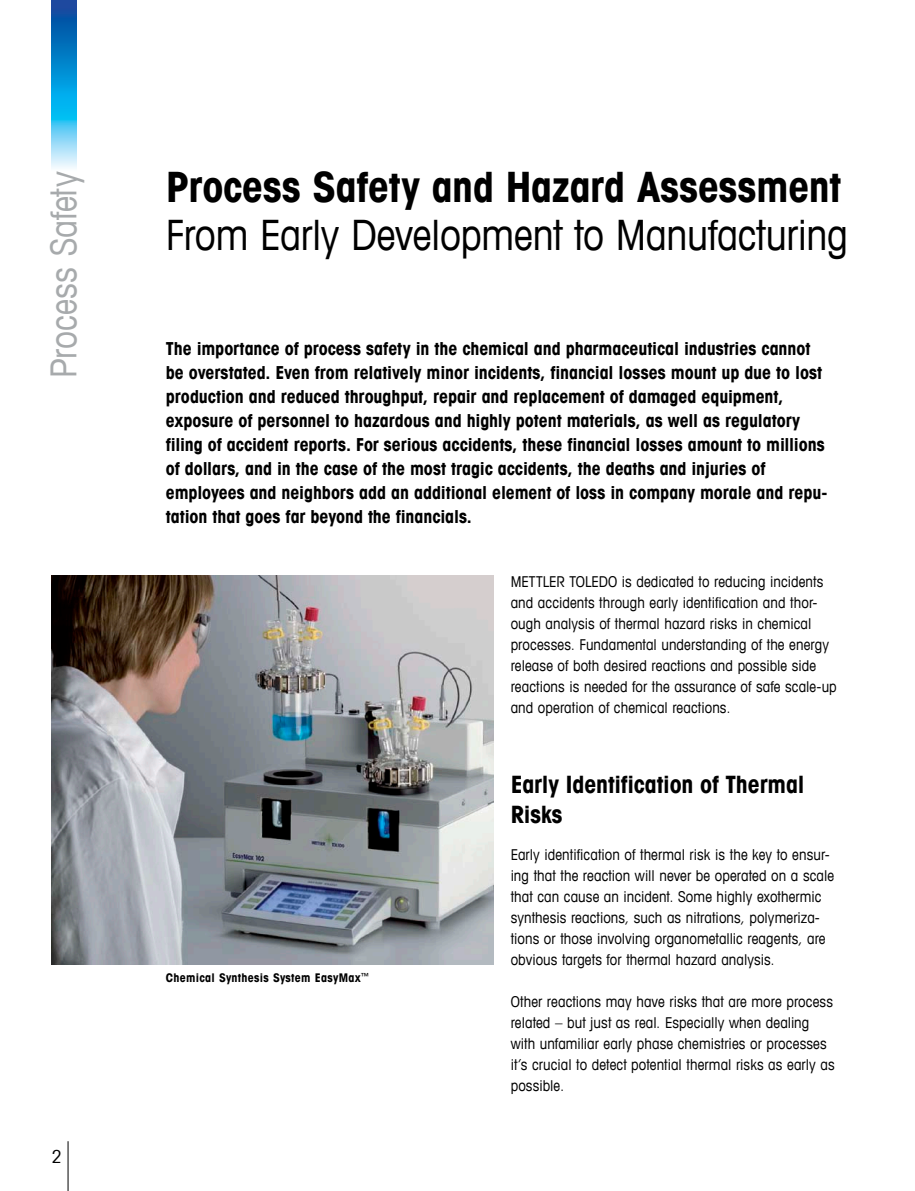
<style>
.page{position:relative;width:915px;height:1191px;background:#fff}
.page>*{position:absolute;margin:0;border:0;box-sizing:border-box;transform-origin:0 0}
.t1{font:condensed 42px "Avant Garde Com";letter-spacing:-.01em;color:#000}
.t2{font:700 condensed 42px "Avant Garde Com";letter-spacing:-.005em;color:#000}
.t3{font:condensed 36px "Avant Garde Com";color:#a7aaac}
.t4{font:700 condensed 24px/30px "Avant Garde Com";letter-spacing:-.005em;color:#000}
.t5{font:700 condensed 18px/24px "Avant Garde Com";letter-spacing:-.005em;color:#000}
.t6{font:condensed 18px "Avant Garde";color:#000}
.t7{font:condensed 15px/21px "Avant Garde Com";letter-spacing:.005em;color:#000}
.t8{font:700 condensed 12px "Avant Garde Com";letter-spacing:.02em;color:#000}
</style>
<div class="page">
<hr style="left:68px;top:1141px;width:1px;height:50px;background:#000">
<img style="left:51px;top:0;width:25px;height:168px">
<img style="left:51px;top:575px;width:442px;height:389px">
<h2 class="t3" style="left:41px;top:378px;width:208px;rotate:-90deg">Process Safety</h2>
<h1 class="t2" style="left:166px;top:160px;width:676px">Process Safety and Hazard Assessment</h1>
<h1 class="t1" style="left:166px;top:209px;width:683px">From Early Development to Manufacturing</h1>
<p class="t5" style="left:166px;top:336px;width:662px">The importance of process safety in the chemical and pharmaceutical industries cannot be overstated. Even from relatively minor incidents, financial losses mount up due to lost production and reduced throughput, repair and replacement of damaged equipment, exposure of personnel to hazardous and highly potent materials, as well as regulatory filing of accident reports. For serious accidents, these financial losses amount to millions of dollars, and in the case of the most tragic accidents, the deaths and injuries of employees and neighbors add an additional element of loss in company morale and repu&shy;tation that goes far beyond the financials.</p>
<p class="t7" style="left:510px;top:570px;width:327px">METTLER TOLEDO is dedicated to reducing incidents and accidents through early identification and thor&shy;ough analysis of thermal hazard risks in chemical processes. Fundamental understanding of the energy release of both desired reactions and possible side reactions is needed for the assurance of safe scale-up and operation of chemical reactions.</p>
<p class="t6" style="left:52px;top:1145px;width:12px">2</p>
<p class="t8" style="left:166px;top:970px;width:205px">Chemical Synthesis System EasyMax<sup>™</sup></p>
<h3 class="t4" style="left:510px;top:769px;width:295px">Early Identification of Thermal<br>Risks</h3>
<p class="t7" style="left:510px;top:843px;width:325px">Early identification of thermal risk is the key to ensur&shy;ing that the reaction will never be operated on a scale that can cause an incident. Some highly exothermic synthesis reactions, such as nitrations, polymeriza&shy;tions or those involving organometallic reagents, are obvious targets for thermal hazard analysis.</p>
<p class="t7" style="left:510px;top:990px;width:325px">Other reactions may have risks that are more process related – but just as real. Especially when dealing with unfamiliar early phase chemistries or processes it’s crucial to detect potential thermal risks as early as possible.</p>
</div>
